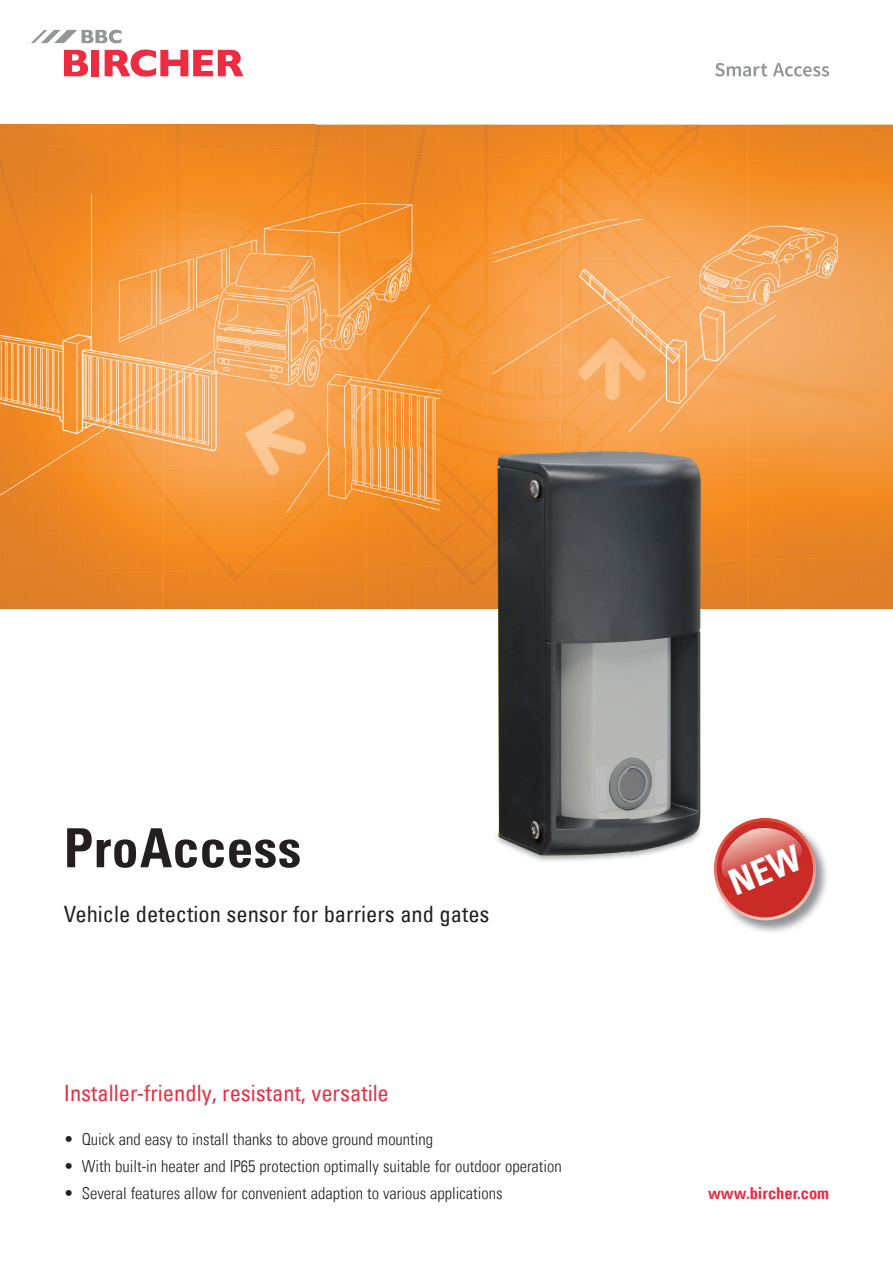
<style>
.page{position:relative;width:893px;height:1263px;background:#fff}
.page>*{position:absolute;margin:0;border:0;box-sizing:border-box;transform-origin:0 0}
.t1{font:54px "Univers Com 67 Bold Cond";letter-spacing:.01em;color:#231f20}
.t2{font:condensed 22.5px "Univers Com 57";color:#231f20}
.t3{font:condensed 22.5px "Univers Com 57";color:#ed2c42}
.t4{font:16.5px "Univers Com 47 Light Cond";color:#231f20}
.t5{font:16.5px "Univers Com 67 Bold Cond";color:#ed2c42}
</style>
<div class="page">
<img style="left:0;top:125px;width:893px;height:322px">
<img style="left:0;top:447px;width:424px;height:162px">
<img style="left:783px;top:447px;width:110px;height:162px">
<svg style="left:64px;top:50px;width:24px;height:26px"></svg>
<div style="left:91px;top:50px;width:8px;height:26px;background:#ed2c42"></div>
<svg style="left:105px;top:49px;width:138px;height:28px"></svg>
<svg style="left:31px;top:30px;width:91px;height:13px"></svg>
<svg style="left:715px;top:63px;width:52px;height:14px"></svg>
<svg style="left:773px;top:63px;width:56px;height:14px"></svg>
<img style="left:496px;top:609px;width:133px;height:252px">
<img style="left:629px;top:609px;width:72px;height:249px">
<img style="left:424px;top:401px;width:359px;height:208px">
<img style="left:746px;top:848px;width:81px;height:84px">
<svg style="left:713px;top:818px;width:106px;height:108px"></svg>
<h1 class="t1" style="left:64px;top:815px;width:239px">ProAccess</h1>
<h2 class="t2" style="left:64px;top:900px;width:427px">Vehicle detection sensor for barriers and gates</h2>
<h2 class="t3" style="left:64px;top:1078px;width:327px">Installer-friendly, resistant, versatile</h2>
<p class="t4" style="left:64px;top:1129px;width:371px">• Quick and easy to install thanks to above ground mounting</p>
<p class="t4" style="left:64px;top:1156px;width:500px">• With built-in heater and IP65 protection optimally suitable for outdoor operation</p>
<p class="t4" style="left:64px;top:1183px;width:440px">• Several features allow for convenient adaption to various applications</p>
<p class="t5" style="left:708px;top:1183px;width:123px">www.bircher.com</p>
</div>
